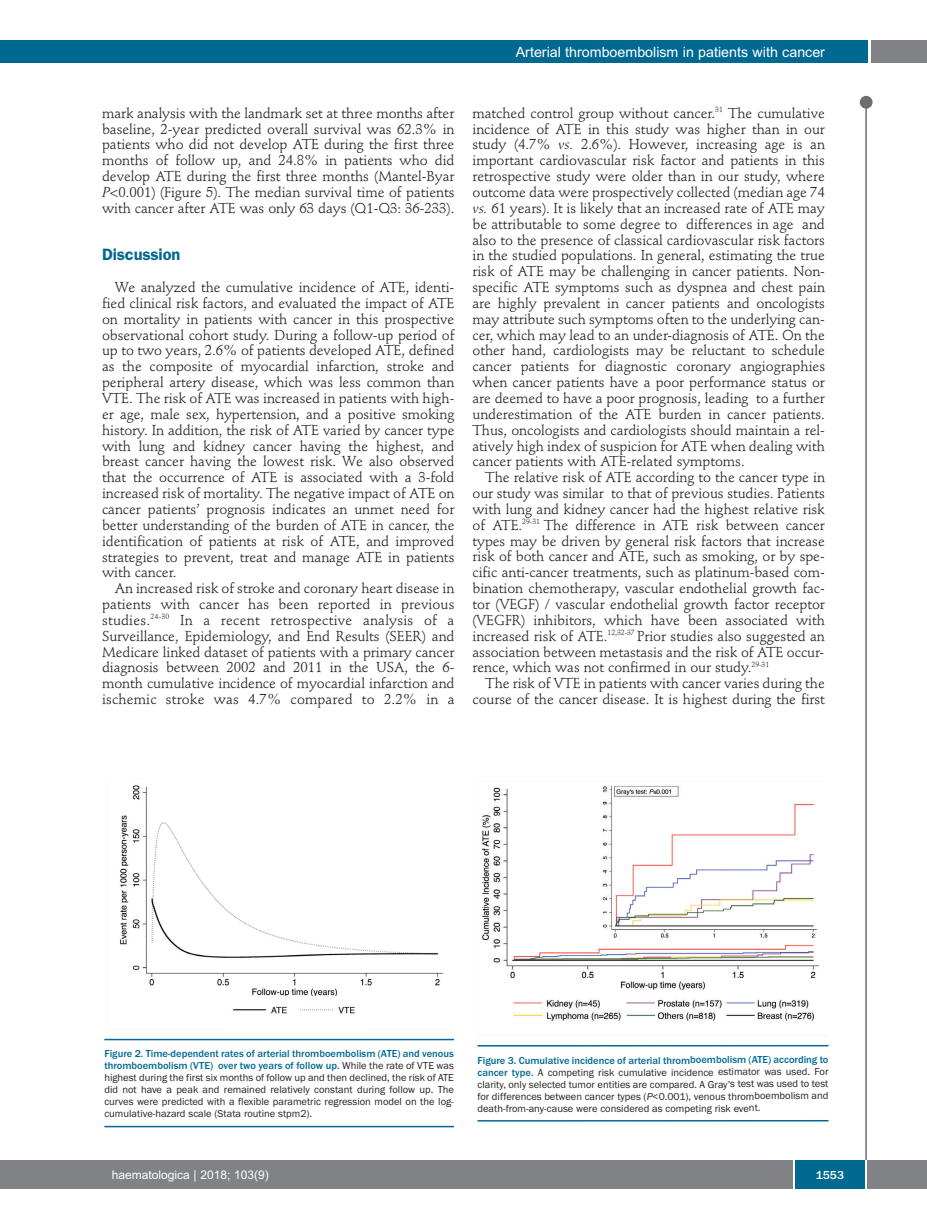
<style>
.page{position:relative;width:927px;height:1225px;background:#fff}
.page>*{position:absolute;margin:0;border:0;box-sizing:border-box;transform-origin:0 0}
.t1{font:600 16.5px "Franklin Gothic";letter-spacing:-.01em;color:#006991}
.t2{font:14.25px/15.9px "Stempel Schneidler";letter-spacing:-.005em;color:#231f20;text-align:justify}
.t3{font:14.25px "Arial";color:#fff}
.t4{font:12px "Arial";color:#fff}
.t5{font:500 12px "Franklin Gothic";color:#fff}
.t6{font:10.5px/12px "Franklin Gothic";color:#231f20;text-align:justify}
.s1{font-style:italic}
.s2{font-weight:500;color:#006991}
</style>
<div class="page">
<div style="left:860px;top:96px;width:12px;height:13px;background:#6c6d70;border-radius:50%"></div>
<hr style="left:865px;top:98px;width:2px;height:1062px;background:#6c6d70">
<div style="left:871px;top:40px;width:56px;height:22px;background:#808285"></div>
<div style="left:18px;top:40px;width:849px;height:22px;background:#006991"></div>
<div style="left:17px;top:1160px;width:910px;height:28px;background:#808285"></div>
<div style="left:795px;top:1160px;width:70px;height:28px;background:#006991"></div>
<hr style="left:793px;top:1160px;width:2px;height:28px;background:#fff">
<hr style="left:865px;top:1160px;width:2px;height:28px;background:#fff">
<div style="left:0;top:40px;width:19px;height:22px;background:#006991"></div>
<div style="left:0;top:1160px;width:18px;height:28px;background:#808285"></div>
<img style="left:120px;top:785px;width:323px;height:229px">
<hr style="left:104px;top:1038px;width:350px;height:2px;background:#006991">
<hr style="left:104px;top:1125px;width:350px;height:2px;background:#006991">
<hr style="left:477px;top:1045px;width:351px;height:1px;background:#006991">
<hr style="left:477px;top:1120px;width:351px;height:1px;background:#006991">
<img style="left:482px;top:785px;width:337px;height:236px">
<p class="t3" style="left:516px;top:44px;width:311px">Arterial thromboembolism in patients with cancer</p>
<p class="t2" style="left:102px;top:106px;width:354px">mark analysis with the landmark set at three months after baseline, 2-year predicted overall survival was 62.3% in patients who did not develop ATE during the first three months of follow up, and 24.8% in patients who did develop ATE during the first three months (Mantel-Byar <span class="s1">P</span>&lt;0.001) (Figure 5). The median survival time of patients with cancer after ATE was only 63 days (Q1-Q3: 36-233).</p>
<p class="t1" style="left:102px;top:249px;width:80px">Discussion</p>
<p class="t2" style="left:102px;top:280px;width:354px;text-indent:13px">We analyzed the cumulative incidence of ATE, identi&shy;fied clinical risk factors, and evaluated the impact of ATE on mortality in patients with cancer in this prospective observational cohort study. During a follow-up period of up to two years, 2.6% of patients developed ATE, defined as the composite of myocardial infarction, stroke and peripheral artery disease, which was less common than VTE. The risk of ATE was increased in patients with high&shy;er age, male sex, hypertension, and a positive smoking history. In addition, the risk of ATE varied by cancer type with lung and kidney cancer having the highest, and breast cancer having the lowest risk. We also observed that the occurrence of ATE is associated with a 3-fold increased risk of mortality. The negative impact of ATE on cancer patients’ prognosis indicates an unmet need for better understanding of the burden of ATE in cancer, the identification of patients at risk of ATE, and improved strategies to prevent, treat and manage ATE in patients with cancer.</p>
<p class="t2" style="left:102px;top:582px;width:354px;text-indent:13px">An increased risk of stroke and coronary heart disease in patients with cancer has been reported in previous studies.<sup>24-30</sup> In a recent retrospective analysis of a Surveillance, Epidemiology, and End Results (SEER) and Medicare linked dataset of patients with a primary cancer diagnosis between 2002 and 2011 in the USA, the 6- month cumulative incidence of myocardial infarction and ischemic stroke was 4.7% compared to 2.2% in a</p>
<p class="t2" style="left:472px;top:106px;width:354px">matched control group without cancer.<sup>31</sup> The cumulative incidence of ATE in this study was higher than in our study (4.7% <span class="s1">vs.</span> 2.6%). However, increasing age is an important cardiovascular risk factor and patients in this retrospective study were older than in our study, where outcome data were prospectively collected (median age 74 <span class="s1">vs.</span> 61 years). It is likely that an increased rate of ATE may be attributable to some degree to differences in age and also to the presence of classical cardiovascular risk factors in the studied populations. In general, estimating the true risk of ATE may be challenging in cancer patients. Non&shy;specific ATE symptoms such as dyspnea and chest pain are highly prevalent in cancer patients and oncologists may attribute such symptoms often to the underlying can&shy;cer, which may lead to an under-diagnosis of ATE. On the other hand, cardiologists may be reluctant to schedule cancer patients for diagnostic coronary angiographies when cancer patients have a poor performance status or are deemed to have a poor prognosis, leading to a further underestimation of the ATE burden in cancer patients.<br>Thus, oncologists and cardiologists should maintain a rel&shy;atively high index of suspicion for ATE when dealing with cancer patients with ATE-related symptoms.</p>
<p class="t2" style="left:472px;top:471px;width:354px;text-indent:13px">The relative risk of ATE according to the cancer type in our study was similar to that of previous studies. Patients with lung and kidney cancer had the highest relative risk of ATE.<sup>29-31</sup> The difference in ATE risk between cancer types may be driven by general risk factors that increase risk of both cancer and ATE, such as smoking, or by spe&shy;cific anti-cancer treatments, such as platinum-based com&shy;bination chemotherapy, vascular endothelial growth fac&shy;tor (VEGF) / vascular endothelial growth factor receptor (VEGFR) inhibitors, which have been associated with increased risk of ATE.<sup>12,32-37</sup> Prior studies also suggested an association between metastasis and the risk of ATE occur&shy;rence, which was not confirmed in our study.<sup>29-31</sup></p>
<p class="t2" style="left:472px;top:677px;width:354px;text-align:right">The risk of VTE in patients with cancer varies during the course of the cancer disease. It is highest during the first</p>
<p class="t6" style="left:104px;top:1047px;width:351px"><span class="s2">Figure 2. Time-dependent rates of arterial thromboembolism (ATE) and venous thromboembolism (VTE) over two years of follow up.</span> While the rate of VTE was highest during the first six months of follow up and then declined, the risk of ATE did not have a peak and remained relatively constant during follow up. The curves were predicted with a flexible parametric regression model on the log&shy;cumulative-hazard scale (Stata routine stpm2).</p>
<p class="t6" style="left:477px;top:1054px;width:353px"><span class="s2">Figure 3. Cumulative incidence of arterial thromboembolism (ATE) according to cancer type.</span> A competing risk cumulative incidence estimator was used. For clarity, only selected tumor entities are compared. A Gray’s test was used to test for differences between cancer types (<span class="s1">P</span>&lt;0.001), venous thromboembolism and death-from-any-cause were considered as competing risk event.</p>
<p class="t4" style="left:112px;top:1167px;width:158px">haematologica | 2018; 103(9)</p>
<p class="t5" style="left:816px;top:1167px;width:30px">1553</p>
</div>
